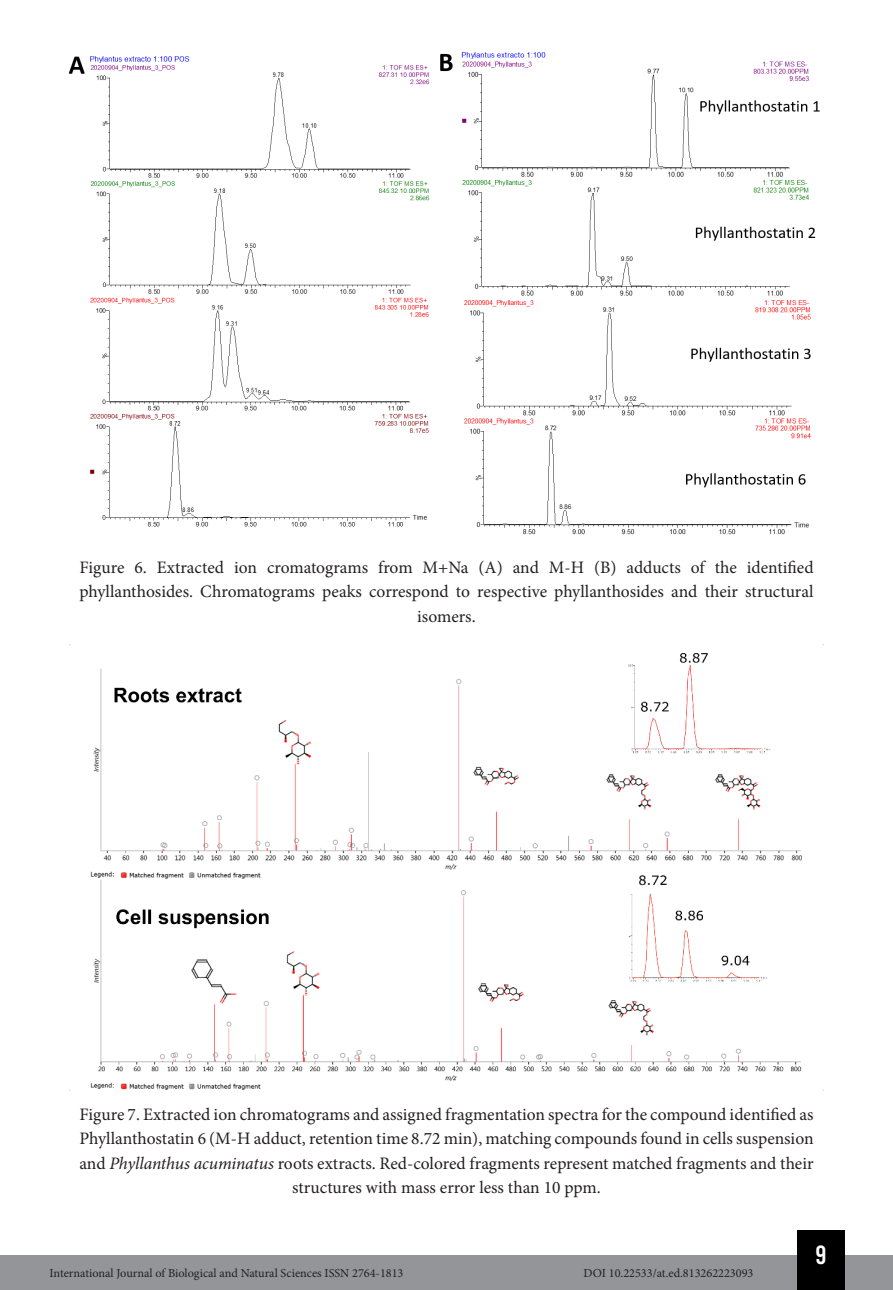
<style>
.page{position:relative;width:893px;height:1290px;background:#fff}
.page>*{position:absolute;margin:0;border:0;box-sizing:border-box;transform-origin:0 0}
.t1{font:26.25px "Bebas Kai";color:#fff}
.Info_Imagem{font:17.5px/24.5px "Minion Pro";color:#231f20;text-align:center}
.t2{font:12.25px "Minion Pro";color:#231f20}
.s1{font-style:italic}
</style>
<div class="page">
<div style="left:0;top:1255px;width:893px;height:35px;background:#939598"></div>
<div style="left:797px;top:1230px;width:48px;height:60px;background:#000"></div>
<img style="left:68px;top:52px;width:752px;height:483px">
<img style="left:69px;top:645px;width:733px;height:445px">
<p class="Info_Imagem" style="left:79px;top:555px;width:736px">Figure 6. Extracted ion cromatograms from M+Na (A) and M-H (B) adducts of the identified phyllanthosides. Chromatograms peaks correspond to respective phyllanthosides and their structural isomers.</p>
<p class="Info_Imagem" style="left:79px;top:1102px;width:736px">Figure 7. Extracted ion chromatograms and assigned fragmentation spectra for the compound identified as Phyllanthostatin 6 (M-H adduct, retention time 8.72 min), matching compounds found in cells suspension and <span class="s1">Phyllanthus acuminatus</span> roots extracts. Red-colored fragments represent matched fragments and their structures with mass error less than 10 ppm.</p>
<p class="t2" style="left:50px;top:1265px;width:355px">International Journal of Biological and Natural Sciences ISSN 2764-1813</p>
<p class="t2" style="left:584px;top:1265px;width:171px">DOI 10.22533/at.ed.813262223093</p>
<h1 class="t1" style="left:815px;top:1241px;width:13px">9</h1>
</div>
